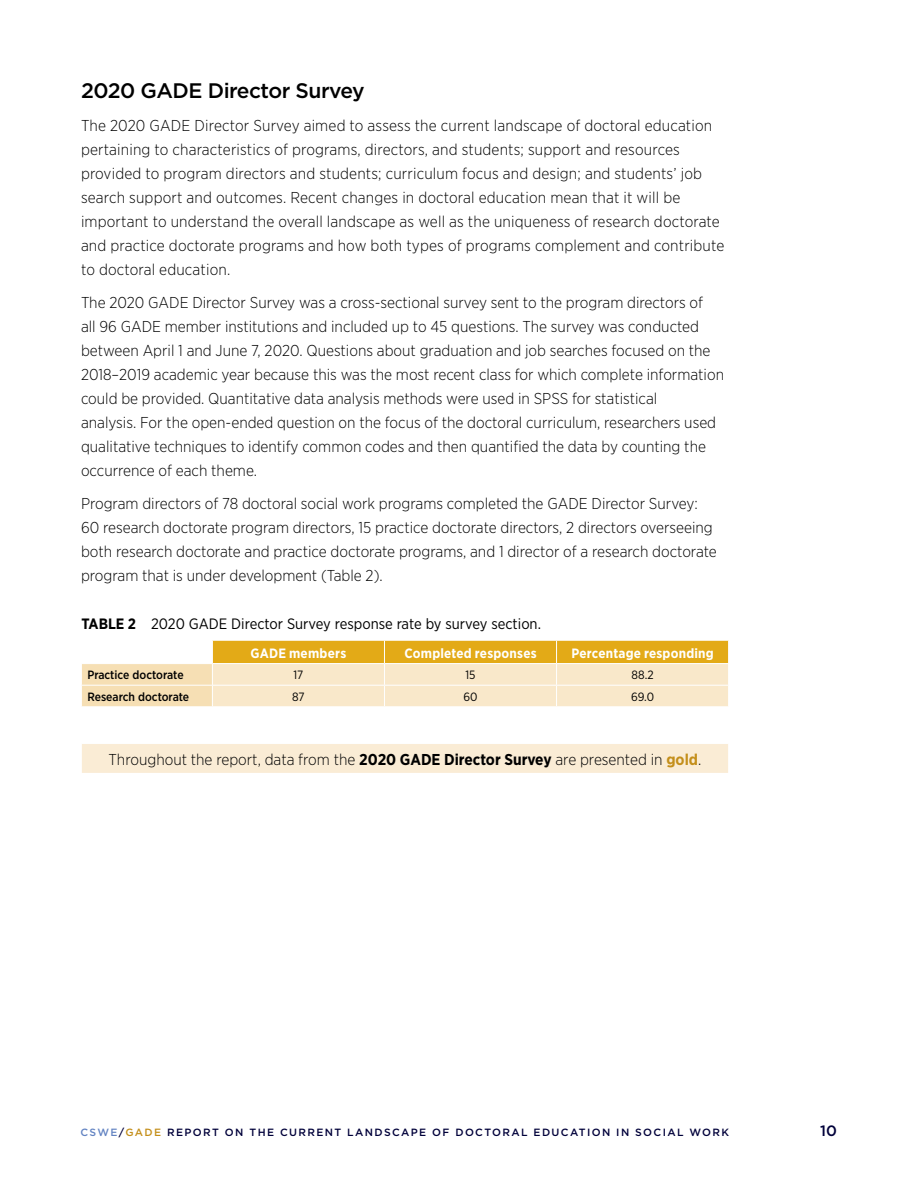
<style>
.page{position:relative;width:918px;height:1188px;background:#fff}
.page>*{position:absolute;margin:0;border:0;box-sizing:border-box;transform-origin:0 0}
.t1{font:500 21px "Gotham";letter-spacing:-.025em;color:#000}
.t2{font:300 15.75px/24px "Gotham Narrow";color:#000}
.t3{font:15px "Gotham Narrow";color:#000}
.t4{font:500 15px "Gotham";color:#00013a}
.t5{font:700 13.5px "Gotham Narrow";letter-spacing:.015em;color:#fff}
.t6{font:500 12px "Gotham Narrow";color:#000}
.t7{font:12px "Gotham Narrow";color:#000}
.t8{font:500 10.5px "Gotham";letter-spacing:.13em;color:#00013a}
.s1{font-weight:700}
.s2{font-weight:700;color:#c48f1b}
.s3{color:#6283c2}
.s4{color:#c48f1b}
</style>
<div class="page">
<svg style="left:82px;top:641px;width:647px;height:66px;background:#f3d89c"></svg>
<hr style="left:212px;top:706px;width:172px;height:1px;background:#fff">
<hr style="left:384px;top:706px;width:173px;height:1px;background:#fff">
<hr style="left:557px;top:706px;width:172px;height:1px;background:#fff">
<div style="left:81px;top:744px;width:648px;height:29px;background:#faecd5"></div>
<svg style="left:81px;top:744px;width:1px;height:29px"></svg>
<svg style="left:728px;top:744px;width:1px;height:29px"></svg>
<h1 class="t1" style="left:81px;top:77px;width:285px">2020 GADE Director Survey</h1>
<p class="t2" style="left:81px;top:113px;width:645px">The 2020 GADE Director Survey aimed to assess the current landscape of doctoral education pertaining to characteristics of programs, directors, and students; support and resources provided to program directors and students; curriculum focus and design; and students’ job search support and outcomes. Recent changes in doctoral education mean that it will be important to understand the overall landscape as well as the uniqueness of research doctorate and practice doctorate programs and how both types of programs complement and contribute to doctoral education.</p>
<p class="t2" style="left:81px;top:290px;width:645px">The 2020 GADE Director Survey was a cross-sectional survey sent to the program directors of<br>all 96 GADE member institutions and included up to 45 questions. The survey was conducted between April 1 and June 7, 2020. Questions about graduation and job searches focused on the 2018–2019 academic year because this was the most recent class for which complete information could be provided. Quantitative data analysis methods were used in SPSS for statistical<br>analysis. For the open-ended question on the focus of the doctoral curriculum, researchers used qualitative techniques to identify common codes and then quantified the data by counting the occurrence of each theme.</p>
<p class="t2" style="left:81px;top:491px;width:637px">Program directors of 78 doctoral social work programs completed the GADE Director Survey:<br>60 research doctorate program directors, 15 practice doctorate directors, 2 directors overseeing both research doctorate and practice doctorate programs, and 1 director of a research doctorate program that is under development (Table 2).</p>
<p class="t3" style="left:81px;top:614px;width:461px"><span class="s1">TABLE 2</span> 2020 GADE Director Survey response rate by survey section.</p>
<p class="t5" style="left:251px;top:644px;width:97px">GADE members</p>
<p class="t5" style="left:404px;top:644px;width:134px">Completed responses</p>
<p class="t5" style="left:571px;top:644px;width:144px">Percentage responding</p>
<p class="t6" style="left:87px;top:667px;width:98px">Practice doctorate</p>
<p class="t7" style="left:293px;top:668px;width:11px">17</p>
<p class="t7" style="left:465px;top:668px;width:12px">15</p>
<p class="t7" style="left:632px;top:668px;width:24px">88.2</p>
<p class="t6" style="left:87px;top:689px;width:103px">Research doctorate</p>
<p class="t7" style="left:292px;top:689px;width:14px">87</p>
<p class="t7" style="left:463px;top:689px;width:16px">60</p>
<p class="t7" style="left:631px;top:689px;width:25px">69.0</p>
<p class="t2" style="left:109px;top:747px;width:592px">Throughout the report, data from the <span class="s1">2020 GADE Director Survey</span> are presented in <span class="s2">gold</span>.</p>
<p class="t8" style="left:80px;top:1125px;width:650px"><span class="s3">CSWE</span>/<span class="s4">GADE</span> REPORT ON THE CURRENT LANDSCAPE OF DOCTORAL EDUCATION IN SOCIAL WORK</p>
<p class="t4" style="left:820px;top:1121px;width:18px">10</p>
</div>
